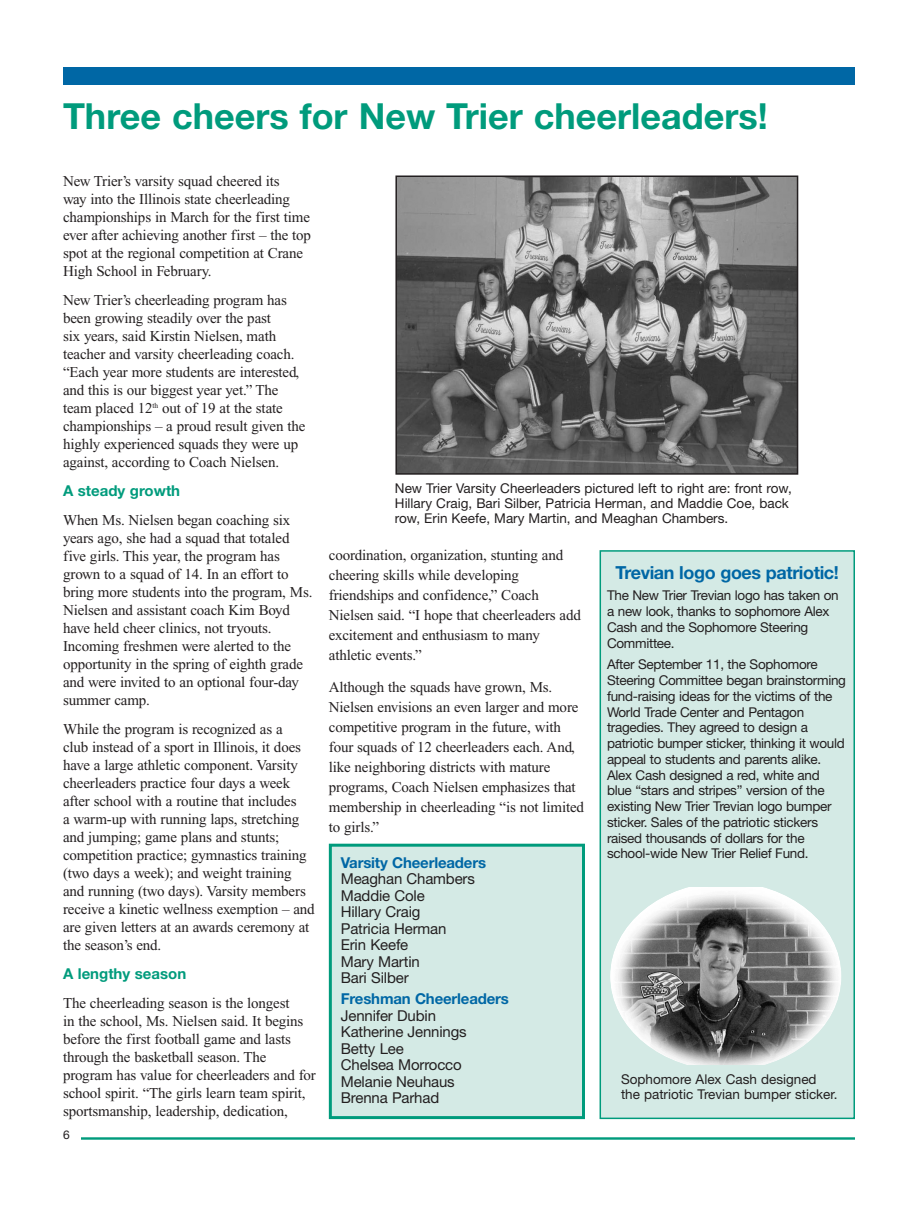
<style>
.page{position:relative;width:918px;height:1215px;background:#fff}
.page>*{position:absolute;margin:0;border:0;box-sizing:border-box;transform-origin:0 0}
.t1{font:700 36px "Helvetica Neue";color:#009b7c}
.t2{font:700 18px "Helvetica Neue";letter-spacing:-.02em;color:#0067a5}
.t3{font:15px/18px "Times New Roman";letter-spacing:-.01em;color:#231f20}
.t4{font:15px/16.5px "Helvetica Neue";letter-spacing:-.01em;color:#231f20}
.t5{font:700 15px "Helvetica Neue";letter-spacing:-.01em;color:#0067a5}
.t6{font:700 15px "Helvetica Neue";color:#009b7c}
.t7{font:13.5px/15.8px "Helvetica Neue";letter-spacing:-.02em;color:#231f20}
.t8{font:13.5px/15px "Helvetica Neue";color:#231f20}
.t9{font:12px "Helvetica Neue";color:#231f20}
</style>
<div class="page">
<div style="left:63px;top:68px;width:792px;height:18px;background:#0067a5"></div>
<hr style="left:81px;top:1137px;width:774px;height:3px;background:#009b7c">
<img style="left:398px;top:179px;width:397px;height:293px">
<div style="left:395px;top:176px;width:403px;height:299px;border:2px solid #231f20"></div>
<div style="left:330px;top:845px;width:254px;height:273px;background:#d4eae5"></div>
<div style="left:329px;top:844px;width:256px;height:275px;border:3px solid #009b7c"></div>
<div style="left:600px;top:551px;width:254px;height:567px;background:#d4eae5"></div>
<div style="left:600px;top:550px;width:255px;height:569px;border:2px solid #009b7c"></div>
<img style="left:610px;top:888px;width:231px;height:177px">
<h1 class="t1" style="left:63px;top:103px;width:706px">Three cheers for New Trier cheerleaders!</h1>
<p class="t3" style="left:63px;top:173px;width:250px">New Trier’s varsity squad cheered its<br>way into the Illinois state cheerleading championships in March for the first time ever after achieving another first – the top spot at the regional competition at Crane High School in February.</p>
<p class="t3" style="left:63px;top:292px;width:244px">New Trier’s cheerleading program has been growing steadily over the past<br>six years, said Kirstin Nielsen, math teacher and varsity cheerleading coach. “Each year more students are interested, and this is our biggest year yet.” The team placed 12<sup>th</sup> out of 19 at the state championships – a proud result given the highly experienced squads they were up against, according to Coach Nielsen.</p>
<p class="t6" style="left:63px;top:485px;width:119px">A steady growth</p>
<p class="t3" style="left:63px;top:512px;width:251px">When Ms. Nielsen began coaching six years ago, she had a squad that totaled five girls. This year, the program has grown to a squad of 14. In an effort to bring more students into the program, Ms.<br>Nielsen and assistant coach Kim Boyd have held cheer clinics, not tryouts.<br>Incoming freshmen were alerted to the opportunity in the spring of eighth grade and were invited to an optional four-day summer camp.</p>
<p class="t3" style="left:63px;top:721px;width:253px">While the program is recognized as a<br>club instead of a sport in Illinois, it does have a large athletic component. Varsity cheerleaders practice four days a week after school with a routine that includes<br>a warm-up with running laps, stretching and jumping; game plans and stunts; competition practice; gymnastics training (two days a week); and weight training and running (two days). Varsity members receive a kinetic wellness exemption – and are given letters at an awards ceremony at the season’s end.</p>
<p class="t6" style="left:63px;top:968px;width:125px">A lengthy season</p>
<p class="t3" style="left:63px;top:995px;width:254px">The cheerleading season is the longest<br>in the school, Ms. Nielsen said. It begins before the first football game and lasts through the basketball season. The program has value for cheerleaders and for school spirit. “The girls learn team spirit, sportsmanship, leadership, dedication,</p>
<p class="t9" style="left:63px;top:1131px;width:8px">6</p>
<p class="t8" style="left:395px;top:482px;width:398px">New Trier Varsity Cheerleaders pictured left to right are: front row,<br>Hillary Craig, Bari Silber, Patricia Herman, and Maddie Coe, back row, Erin Keefe, Mary Martin, and Meaghan Chambers.</p>
<p class="t3" style="left:329px;top:547px;width:254px;line-height:20px">coordination, organization, stunting and cheering skills while developing friendships and confidence,” Coach Nielsen said. “I hope that cheerleaders add excitement and enthusiasm to many athletic events.”</p>
<p class="t3" style="left:329px;top:678px;width:257px;line-height:20px">Although the squads have grown, Ms.<br>Nielsen envisions an even larger and more competitive program in the future, with four squads of 12 cheerleaders each. And, like neighboring districts with mature programs, Coach Nielsen emphasizes that membership in cheerleading “is not limited to girls.”</p>
<p class="t2" style="left:616px;top:566px;width:225px">Trevian logo goes patriotic!</p>
<p class="t7" style="left:607px;top:589px;width:233px">The New Trier Trevian logo has taken on a new look, thanks to sophomore Alex<br>Cash and the Sophomore Steering<br>Committee.</p>
<p class="t7" style="left:607px;top:658px;width:240px">After September 11, the Sophomore Steering Committee began brainstorming fund-raising ideas for the victims of the World Trade Center and Pentagon tragedies. They agreed to design a patriotic bumper sticker, thinking it would appeal to students and parents alike.<br>Alex Cash designed a red, white and blue “stars and stripes” version of the existing New Trier Trevian logo bumper sticker. Sales of the patriotic stickers raised thousands of dollars for the school-wide New Trier Relief Fund.</p>
<p class="t5" style="left:341px;top:857px;width:147px">Varsity Cheerleaders</p>
<p class="t4" style="left:341px;top:872px;width:136px">Meaghan Chambers<br>Maddie Cole<br>Hillary Craig<br>Patricia Herman<br>Erin Keefe<br>Mary Martin<br>Bari Silber</p>
<p class="t5" style="left:341px;top:993px;width:170px">Freshman Cheerleaders</p>
<p class="t4" style="left:341px;top:1008px;width:127px">Jennifer Dubin<br>Katherine Jennings<br>Betty Lee<br>Chelsea Morrocco<br>Melanie Neuhaus<br>Brenna Parhad</p>
<p class="t8" style="left:621px;top:1073px;width:218px">Sophomore Alex Cash designed the patriotic Trevian bumper sticker.</p>
</div>
